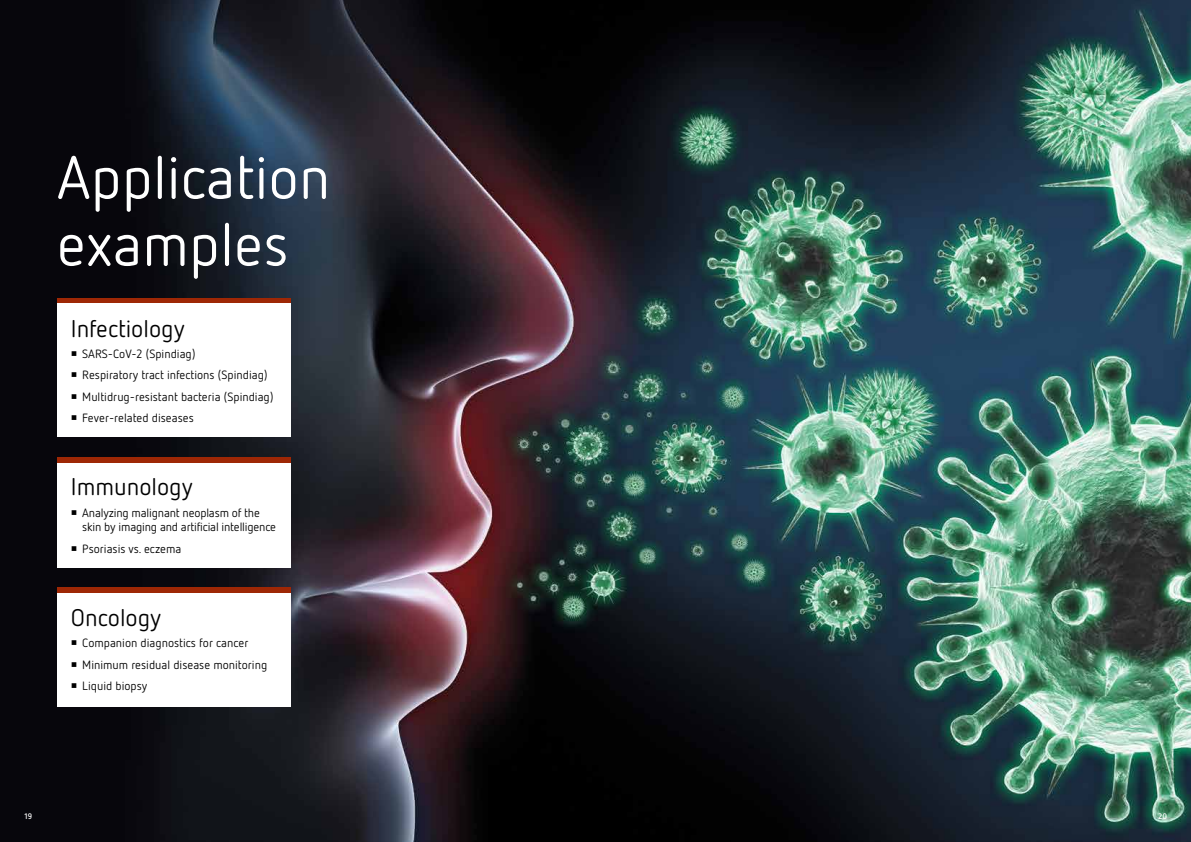
<style>
.page{position:relative;width:1191px;height:842px;background:#fff}
.page>*{position:absolute;margin:0;border:0;box-sizing:border-box;transform-origin:0 0}
.t1{font:60px/67px "Netto OT";color:#fff}
.t2{font:24px "Netto OT";color:#000}
.t3{font:12px/14.4px "Netto OT";color:#000}
.t4{font:700 8px "Netto OT";color:#fff}
</style>
<div class="page">
<img style="left:0;top:0;width:1191px;height:842px">
<div style="left:57px;top:298px;width:234px;height:6px;background:#9e2705"></div>
<div style="left:57px;top:304px;width:234px;height:133px;background:#fff"></div>
<div style="left:57px;top:587px;width:234px;height:6px;background:#9e2705"></div>
<div style="left:57px;top:593px;width:234px;height:114px;background:#fff"></div>
<div style="left:57px;top:457px;width:234px;height:6px;background:#9e2705"></div>
<div style="left:57px;top:463px;width:234px;height:104px;background:#fff"></div>
<h1 class="t1" style="left:57px;top:143px;width:275px">Application examples</h1>
<h2 class="t2" style="left:71px;top:313px;width:115px">Infectiology</h2>
<p class="t3" style="left:71px;top:346px;width:126px">○ SARS-CoV-2 (Spindiag)</p>
<p class="t3" style="left:71px;top:368px;width:198px">○ Respiratory tract infections (Spindiag)</p>
<p class="t3" style="left:71px;top:389px;width:204px">○ Multidrug-resistant bacteria (Spindiag)</p>
<p class="t3" style="left:71px;top:410px;width:124px">○ Fever-related diseases</p>
<h2 class="t2" style="left:71px;top:472px;width:123px">Immunology</h2>
<p class="t3" style="left:82px;top:505px;width:195px;text-indent:-11px">○ Analyzing malignant neoplasm of the skin by imaging and artificial intelligence</p>
<p class="t3" style="left:71px;top:541px;width:112px">○ Psoriasis vs. eczema</p>
<h2 class="t2" style="left:71px;top:603px;width:92px">Oncology</h2>
<p class="t3" style="left:71px;top:636px;width:179px">○ Companion diagnostics for cancer</p>
<p class="t3" style="left:71px;top:657px;width:198px">○ Minimum residual disease monitoring</p>
<p class="t3" style="left:71px;top:679px;width:78px">○ Liquid biopsy</p>
<p class="t4" style="left:25px;top:811px;width:9px">19</p>
<p class="t4" style="left:1158px;top:811px;width:10px">20</p>
</div>
